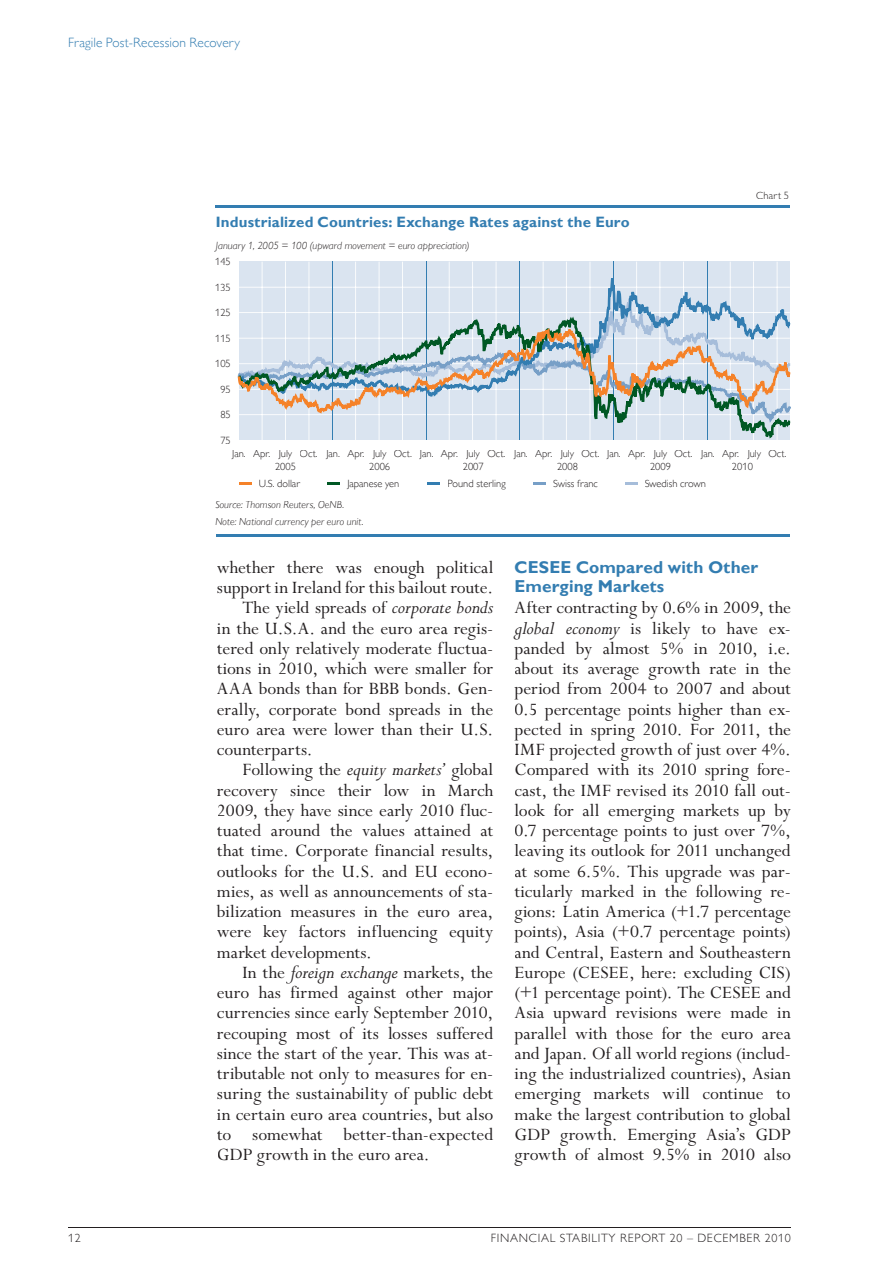
<style>
.page{position:relative;width:893px;height:1263px;background:#fff}
.page>*{position:absolute;margin:0;border:0;box-sizing:border-box;transform-origin:0 0}
.t1{font:19.5px/20.2px "Perpetua Std";color:#231f20;text-align:justify}
.t2{font:700 17.25px/18.8px "Gill Sans MT Pro";letter-spacing:.005em;color:#337db1}
.t3{font:700 15px "Gill Sans MT Pro";letter-spacing:.01em;color:#337db1}
.t4{font:300 13.5px "Gill Sans MT Pro";letter-spacing:.01em;color:#337db1}
.t5{font:300 12px "Gill Sans MT Pro";letter-spacing:.06em;color:#231f20}
.t6{font:300 10.5px/12.8px "Gill Sans MT Pro";color:#231f20}
.t7{font:italic 300 10.5px "Gill Sans MT Pro";letter-spacing:.01em;color:#231f20}
.s1{font-style:italic;font-size:20.25px}
</style>
<div class="page">
<hr style="left:68px;top:1227px;width:723px;height:1px;background:#231f20">
<hr style="left:216px;top:206px;width:574px;height:2px;background:#337db1">
<hr style="left:216px;top:534px;width:574px;height:2px;background:#337db1">
<svg style="left:239px;top:482px;width:13px;height:3px"></svg>
<svg style="left:327px;top:482px;width:13px;height:3px"></svg>
<svg style="left:427px;top:482px;width:13px;height:3px"></svg>
<svg style="left:533px;top:482px;width:13px;height:3px"></svg>
<svg style="left:625px;top:482px;width:12px;height:3px"></svg>
<div style="left:239px;top:262px;width:551px;height:178px;background:#dae4f0"></div>
<hr style="left:777px;top:262px;width:1px;height:178px;background:#fff">
<hr style="left:753px;top:262px;width:1px;height:178px;background:#fff">
<hr style="left:730px;top:262px;width:1px;height:178px;background:#fff">
<hr style="left:683px;top:262px;width:1px;height:178px;background:#fff">
<hr style="left:659px;top:262px;width:1px;height:178px;background:#fff">
<hr style="left:636px;top:262px;width:1px;height:178px;background:#fff">
<hr style="left:590px;top:262px;width:1px;height:178px;background:#fff">
<hr style="left:566px;top:262px;width:1px;height:178px;background:#fff">
<hr style="left:543px;top:262px;width:1px;height:178px;background:#fff">
<hr style="left:496px;top:262px;width:1px;height:178px;background:#fff">
<hr style="left:472px;top:262px;width:1px;height:178px;background:#fff">
<hr style="left:449px;top:262px;width:1px;height:178px;background:#fff">
<hr style="left:402px;top:262px;width:1px;height:178px;background:#fff">
<hr style="left:379px;top:262px;width:1px;height:178px;background:#fff">
<hr style="left:355px;top:262px;width:1px;height:178px;background:#fff">
<hr style="left:309px;top:262px;width:1px;height:178px;background:#fff">
<hr style="left:285px;top:262px;width:1px;height:178px;background:#fff">
<hr style="left:262px;top:262px;width:1px;height:178px;background:#fff">
<hr style="left:332px;top:262px;width:1px;height:178px;background:#337db1">
<hr style="left:426px;top:262px;width:1px;height:178px;background:#337db1">
<hr style="left:519px;top:262px;width:1px;height:178px;background:#337db1">
<hr style="left:613px;top:262px;width:1px;height:178px;background:#337db1">
<hr style="left:707px;top:262px;width:1px;height:178px;background:#337db1">
<svg style="left:239px;top:278px;width:551px;height:38px"></svg>
<svg style="left:239px;top:316px;width:551px;height:122px"></svg>
<svg style="left:238px;top:328px;width:553px;height:86px"></svg>
<p class="t4" style="left:68px;top:35px;width:174px">Fragile Post-Recession Recovery</p>
<p class="t3" style="left:216px;top:213px;width:415px">Industrialized Countries: Exchange Rates against the Euro</p>
<p class="t7" style="left:216px;top:239px;width:255px">January 1, 2005 = 100 (upward movement = euro appreciation)</p>
<p class="t6" style="left:215px;top:255px;width:17px">145</p>
<p class="t6" style="left:215px;top:280px;width:17px">135</p>
<p class="t6" style="left:215px;top:306px;width:17px">125</p>
<p class="t6" style="left:215px;top:332px;width:17px">115</p>
<p class="t6" style="left:215px;top:357px;width:17px">105</p>
<p class="t6" style="left:220px;top:383px;width:12px">95</p>
<p class="t6" style="left:220px;top:408px;width:12px">85</p>
<p class="t6" style="left:220px;top:434px;width:12px">75</p>
<p class="t6" style="left:756px;top:189px;width:34px">Chart 5</p>
<p class="t6" style="left:275px;top:447px;width:22px;text-indent:-43px">Jan. Apr. July<br>2005</p>
<p class="t6" style="left:369px;top:447px;width:22px;text-indent:-70px">Oct. Jan. Apr. July<br>2006</p>
<p class="t6" style="left:463px;top:447px;width:22px;text-indent:-69px">Oct. Jan. Apr. July<br>2007</p>
<p class="t6" style="left:557px;top:447px;width:22px;text-indent:-70px">Oct. Jan. Apr. July<br>2008</p>
<p class="t6" style="left:650px;top:447px;width:22px;text-indent:-68px">Oct. Jan. Apr. July<br>2009</p>
<p class="t6" style="left:732px;top:447px;width:31px;text-indent:-57px">Oct. Jan. Apr. July<br>2010</p>
<p class="t6" style="left:768px;top:447px;width:20px">Oct.</p>
<p class="t6" style="left:259px;top:477px;width:43px">U.S. dollar</p>
<p class="t6" style="left:347px;top:477px;width:53px">Japanese yen</p>
<p class="t6" style="left:448px;top:477px;width:60px">Pound sterling</p>
<p class="t6" style="left:553px;top:477px;width:46px">Swiss franc</p>
<p class="t6" style="left:645px;top:477px;width:63px">Swedish crown</p>
<p class="t7" style="left:215px;top:498px;width:131px">Source: Thomson Reuters, OeNB.</p>
<p class="t7" style="left:215px;top:515px;width:150px">Note: National currency per euro unit.</p>
<p class="t1" style="left:217px;top:558px;width:278px">whether there was enough political</p>
<p class="t1" style="left:217px;top:578px;width:278px">support in Ireland for this bailout route.</p>
<p class="t1" style="left:242px;top:598px;width:252px">The yield spreads of <span class="s1">corporate bonds</span></p>
<p class="t1" style="left:217px;top:619px;width:278px">in the U.S.A. and the euro area regis-</p>
<p class="t1" style="left:217px;top:639px;width:278px">tered only relatively moderate fluctua-</p>
<p class="t1" style="left:217px;top:659px;width:278px">tions in 2010, which were smaller for</p>
<p class="t1" style="left:217px;top:679px;width:278px">AAA bonds than for BBB bonds. Gen-</p>
<p class="t1" style="left:217px;top:700px;width:278px">erally, corporate bond spreads in the</p>
<p class="t1" style="left:217px;top:720px;width:278px">euro area were lower than their U.S.</p>
<p class="t1" style="left:217px;top:740px;width:97px">counterparts.</p>
<p class="t1" style="left:242px;top:760px;width:252px">Following the <span class="s1">equity markets’</span> global</p>
<p class="t1" style="left:217px;top:781px;width:278px">recovery since their low in March</p>
<p class="t1" style="left:217px;top:801px;width:278px">2009, they have since early 2010 fluc-</p>
<p class="t1" style="left:217px;top:821px;width:278px">tuated around the values attained at</p>
<p class="t1" style="left:217px;top:841px;width:278px">that time. Corporate financial results,</p>
<p class="t1" style="left:217px;top:862px;width:278px">outlooks for the U.S. and EU econo-</p>
<p class="t1" style="left:217px;top:882px;width:278px">mies, as well as announcements of sta-</p>
<p class="t1" style="left:217px;top:902px;width:278px">bilization measures in the euro area,</p>
<p class="t1" style="left:217px;top:922px;width:278px">were key factors influencing equity</p>
<p class="t1" style="left:217px;top:943px;width:157px">market developments.</p>
<p class="t1" style="left:242px;top:963px;width:252px">In the <span class="s1">foreign exchange</span> markets, the</p>
<p class="t1" style="left:217px;top:983px;width:278px">euro has firmed against other major</p>
<p class="t1" style="left:217px;top:1003px;width:278px">currencies since early September 2010,</p>
<p class="t1" style="left:217px;top:1024px;width:278px">recouping most of its losses suffered</p>
<p class="t1" style="left:217px;top:1044px;width:278px">since the start of the year. This was at-</p>
<p class="t1" style="left:217px;top:1064px;width:278px">tributable not only to measures for en-</p>
<p class="t1" style="left:217px;top:1084px;width:278px">suring the sustainability of public debt</p>
<p class="t1" style="left:217px;top:1105px;width:278px">in certain euro area countries, but also</p>
<p class="t1" style="left:217px;top:1125px;width:278px">to somewhat better-than-expected</p>
<p class="t1" style="left:217px;top:1145px;width:214px">GDP growth in the euro area.</p>
<p class="t2" style="left:514px;top:557px;width:245px">CESEE Compared with Other<br>Emerging Markets</p>
<p class="t1" style="left:514px;top:598px;width:278px">After contracting by 0.6% in 2009, the <span class="s1">global economy</span> is likely to have ex&shy;panded by almost 5% in 2010, i.e. about its average growth rate in the period from 2004 to 2007 and about 0.5 percentage points higher than ex&shy;pected in spring 2010. For 2011, the IMF projected growth of just over 4%.<br>Compared with its 2010 spring fore&shy;cast, the IMF revised its 2010 fall out&shy;look for all emerging markets up by 0.7 percentage points to just over 7%, leaving its outlook for 2011 unchanged at some 6.5%. This upgrade was par&shy;ticularly marked in the following re&shy;gions: Latin America (+1.7 percentage points), Asia (+0.7 percentage points) and Central, Eastern and Southeastern Europe (CESEE, here: excluding CIS) (+1 percentage point). The CESEE and Asia upward revisions were made in parallel with those for the euro area and Japan. Of all world regions (includ&shy;ing the industrialized countries), Asian emerging markets will continue to make the largest contribution to global GDP growth. Emerging Asia’s GDP growth of almost 9.5% in 2010 also</p>
<p class="t5" style="left:68px;top:1231px;width:14px">12</p>
<p class="t5" style="left:491px;top:1231px;width:302px">FINANCIAL STABILITY REPORT 20 – DECEMBER 2010</p>
</div>
